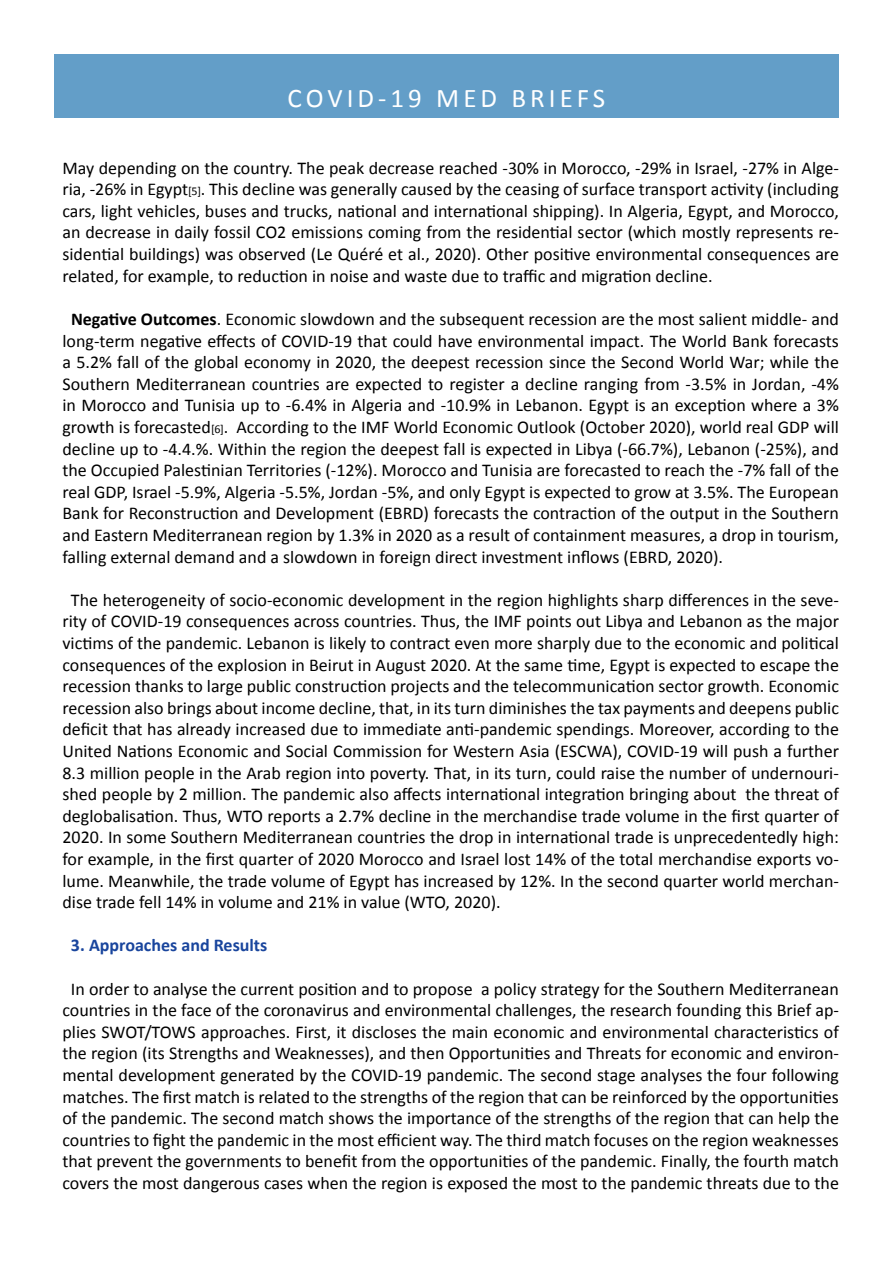
<style>
.page{position:relative;width:893px;height:1263px;background:#fff}
.page>*{position:absolute;margin:0;border:0;box-sizing:border-box;transform-origin:0 0}
.t1{font:27px "Calibri";letter-spacing:.15em;color:#fff}
.t2{font:18px/21.6px "Calibri";color:#000;text-align:justify}
.t3{font:700 18px "Calibri";color:#19459d}
.s1{font-size:12px}
.s2{font-weight:700}
</style>
<div class="page">
<div style="left:54px;top:54px;width:785px;height:64px;background:#639ec8"></div>
<h1 class="t1" style="left:288px;top:81px;width:319px">COVID-19 MED BRIEFS</h1>
<p class="t2" style="left:62px;top:157px;width:778px">May depending on the country. The peak decrease reached -30% in Morocco, -29% in Israel, -27% in Alge&shy;ria, -26% in Egypt<span class="s1">[5]</span>. This decline was generally caused by the ceasing of surface transport activity (including cars, light vehicles, buses and trucks, national and international shipping). In Algeria, Egypt, and Morocco, an decrease in daily fossil CO2 emissions coming from the residential sector (which mostly represents re&shy;sidential buildings) was observed (Le Quéré et al., 2020). Other positive environmental consequences are related, for example, to reduction in noise and waste due to traffic and migration decline.</p>
<p class="t2" style="left:62px;top:308px;width:778px;text-indent:8px"><span class="s2">Negative Outcomes</span>. Economic slowdown and the subsequent recession are the most salient middle- and long-term negative effects of COVID-19 that could have environmental impact. The World Bank forecasts a 5.2% fall of the global economy in 2020, the deepest recession since the Second World War; while the Southern Mediterranean countries are expected to register a decline ranging from -3.5% in Jordan, -4% in Morocco and Tunisia up to -6.4% in Algeria and -10.9% in Lebanon. Egypt is an exception where a 3% growth is forecasted<span class="s1">[6]</span>. According to the IMF World Economic Outlook (October 2020), world real GDP will decline up to -4.4.%. Within the region the deepest fall is expected in Libya (-66.7%), Lebanon (-25%), and the Occupied Palestinian Territories (-12%). Morocco and Tunisia are forecasted to reach the -7% fall of the real GDP, Israel -5.9%, Algeria -5.5%, Jordan -5%, and only Egypt is expected to grow at 3.5%. The European Bank for Reconstruction and Development (EBRD) forecasts the contraction of the output in the Southern and Eastern Mediterranean region by 1.3% in 2020 as a result of containment measures, a drop in tourism, falling external demand and a slowdown in foreign direct investment inflows (EBRD, 2020).</p>
<p class="t2" style="left:62px;top:589px;width:778px;text-indent:8px">The heterogeneity of socio-economic development in the region highlights sharp differences in the seve&shy;rity of COVID-19 consequences across countries. Thus, the IMF points out Libya and Lebanon as the major victims of the pandemic. Lebanon is likely to contract even more sharply due to the economic and political consequences of the explosion in Beirut in August 2020. At the same time, Egypt is expected to escape the recession thanks to large public construction projects and the telecommunication sector growth. Economic recession also brings about income decline, that, in its turn diminishes the tax payments and deepens public deficit that has already increased due to immediate anti-pandemic spendings. Moreover, according to the United Nations Economic and Social Commission for Western Asia (ESCWA), COVID-19 will push a further 8.3 million people in the Arab region into poverty. That, in its turn, could raise the number of undernouri&shy;shed people by 2 million. The pandemic also affects international integration bringing about the threat of deglobalisation. Thus, WTO reports a 2.7% decline in the merchandise trade volume in the first quarter of 2020. In some Southern Mediterranean countries the drop in international trade is unprecedentedly high: for example, in the first quarter of 2020 Morocco and Israel lost 14% of the total merchandise exports vo&shy;lume. Meanwhile, the trade volume of Egypt has increased by 12%. In the second quarter world merchan&shy;dise trade fell 14% in volume and 21% in value (WTO, 2020).</p>
<p class="t3" style="left:71px;top:934px;width:198px">3. Approaches and Results</p>
<p class="t2" style="left:62px;top:978px;width:778px;text-align:center">In order to analyse the current position and to propose a policy strategy for the Southern Mediterranean countries in the face of the coronavirus and environmental challenges, the research founding this Brief ap&shy;plies SWOT/TOWS approaches. First, it discloses the main economic and environmental characteristics of the region (its Strengths and Weaknesses), and then Opportunities and Threats for economic and environ&shy;mental development generated by the COVID-19 pandemic. The second stage analyses the four following matches. The first match is related to the strengths of the region that can be reinforced by the opportunities of the pandemic. The second match shows the importance of the strengths of the region that can help the countries to fight the pandemic in the most efficient way. The third match focuses on the region weaknesses that prevent the governments to benefit from the opportunities of the pandemic. Finally, the fourth match covers the most dangerous cases when the region is exposed the most to the pandemic threats due to the</p>
</div>
